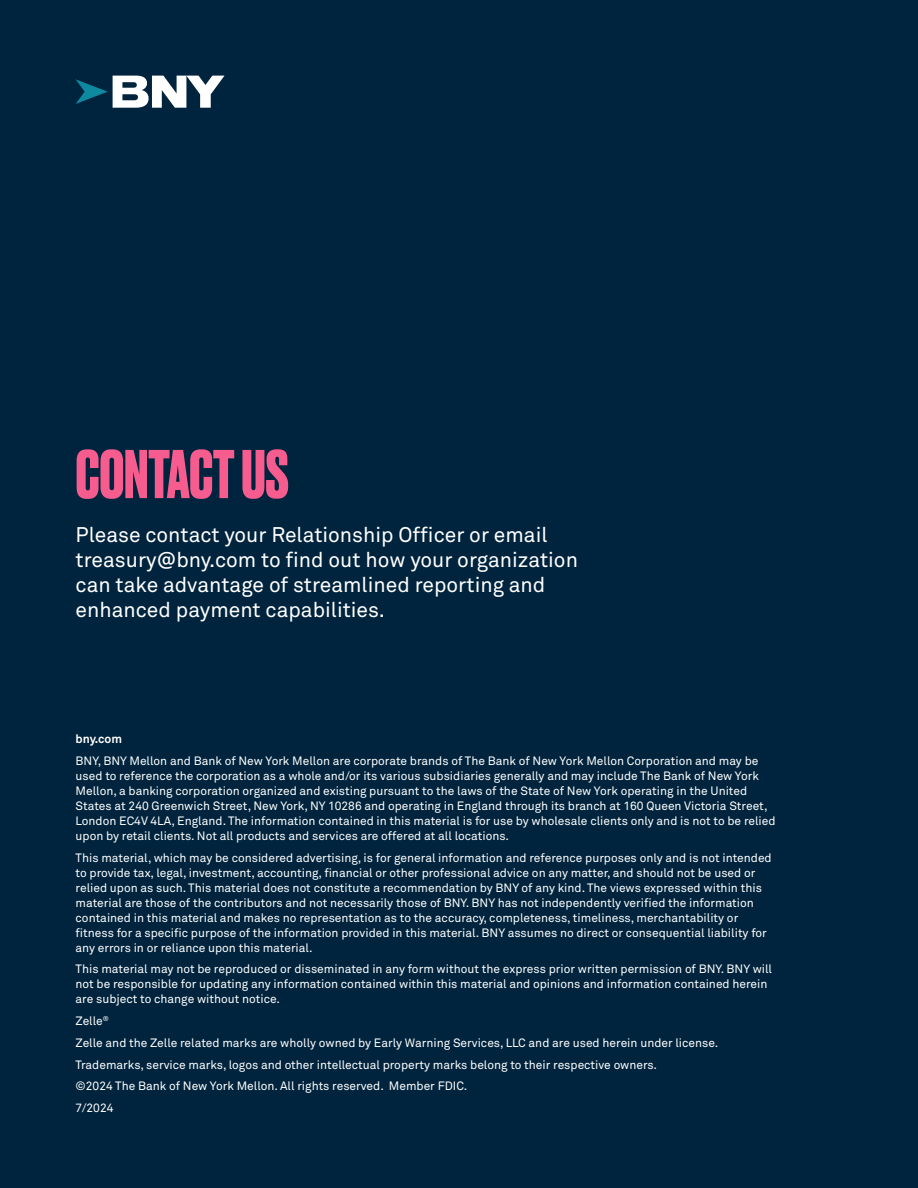
<style>
.page{position:relative;width:918px;height:1188px;background:#00243d}
.page>*{position:absolute;margin:0;border:0;box-sizing:border-box;transform-origin:0 0}
.t1{font:700 64.8px "Druk";color:#f75c8f}
.t2{font:21px/25.2px "Akkurat Pro";color:#fff}
.Code_7_9__5{font:12px/15px "Akkurat Pro";color:#fff}
.Code_7_9__5-2{font:700 12px "Akkurat Pro";color:#fff}
</style>
<div class="page">
<svg style="left:76px;top:76px;width:149px;height:32px"></svg>
<p class="t1" style="left:76px;top:430px;width:214px">CONTACT US</p>
<p class="t2" style="left:76px;top:522px;width:504px">Please contact your Relationship Officer or email treasury@bny.com to find out how your organization can take advantage of streamlined reporting and enhanced payment capabilities.</p>
<p class="Code_7_9__5-2" style="left:76px;top:731px;width:48px">bny.com</p>
<p class="Code_7_9__5" style="left:76px;top:754px;width:702px">BNY, BNY Mellon and Bank of New York Mellon are corporate brands of The Bank of New York Mellon Corporation and may be used to reference the corporation as a whole and/or its various subsidiaries generally and may include The Bank of New York Mellon, a banking corporation organized and existing pursuant to the laws of the State of New York operating in the United States at 240 Greenwich Street, New York, NY 10286 and operating in England through its branch at 160 Queen Victoria Street, London EC4V 4LA, England. The information contained in this material is for use by wholesale clients only and is not to be relied upon by retail clients. Not all products and services are offered at all locations.</p>
<p class="Code_7_9__5" style="left:76px;top:850px;width:698px">This material, which may be considered advertising, is for general information and reference purposes only and is not intended to provide tax, legal, investment, accounting, financial or other professional advice on any matter, and should not be used or relied upon as such. This material does not constitute a recommendation by BNY of any kind. The views expressed within this material are those of the contributors and not necessarily those of BNY. BNY has not independently verified the information contained in this material and makes no representation as to the accuracy, completeness, timeliness, merchantability or fitness for a specific purpose of the information provided in this material. BNY assumes no direct or consequential liability for any errors in or reliance upon this material.</p>
<p class="Code_7_9__5" style="left:76px;top:962px;width:698px">This material may not be reproduced or disseminated in any form without the express prior written permission of BNY. BNY will not be responsible for updating any information contained within this material and opinions and information contained herein are subject to change without notice.</p>
<p class="Code_7_9__5" style="left:76px;top:1014px;width:35px">Zelle<sup>®</sup></p>
<p class="Code_7_9__5" style="left:76px;top:1036px;width:644px">Zelle and the Zelle related marks are wholly owned by Early Warning Services, LLC and are used herein under license.</p>
<p class="Code_7_9__5" style="left:76px;top:1057px;width:583px">Trademarks, service marks, logos and other intellectual property marks belong to their respective owners.</p>
<p class="Code_7_9__5" style="left:76px;top:1079px;width:393px">©2024 The Bank of New York Mellon. All rights reserved. Member FDIC.</p>
<p class="Code_7_9__5" style="left:76px;top:1101px;width:39px">7/2024</p>
</div>
